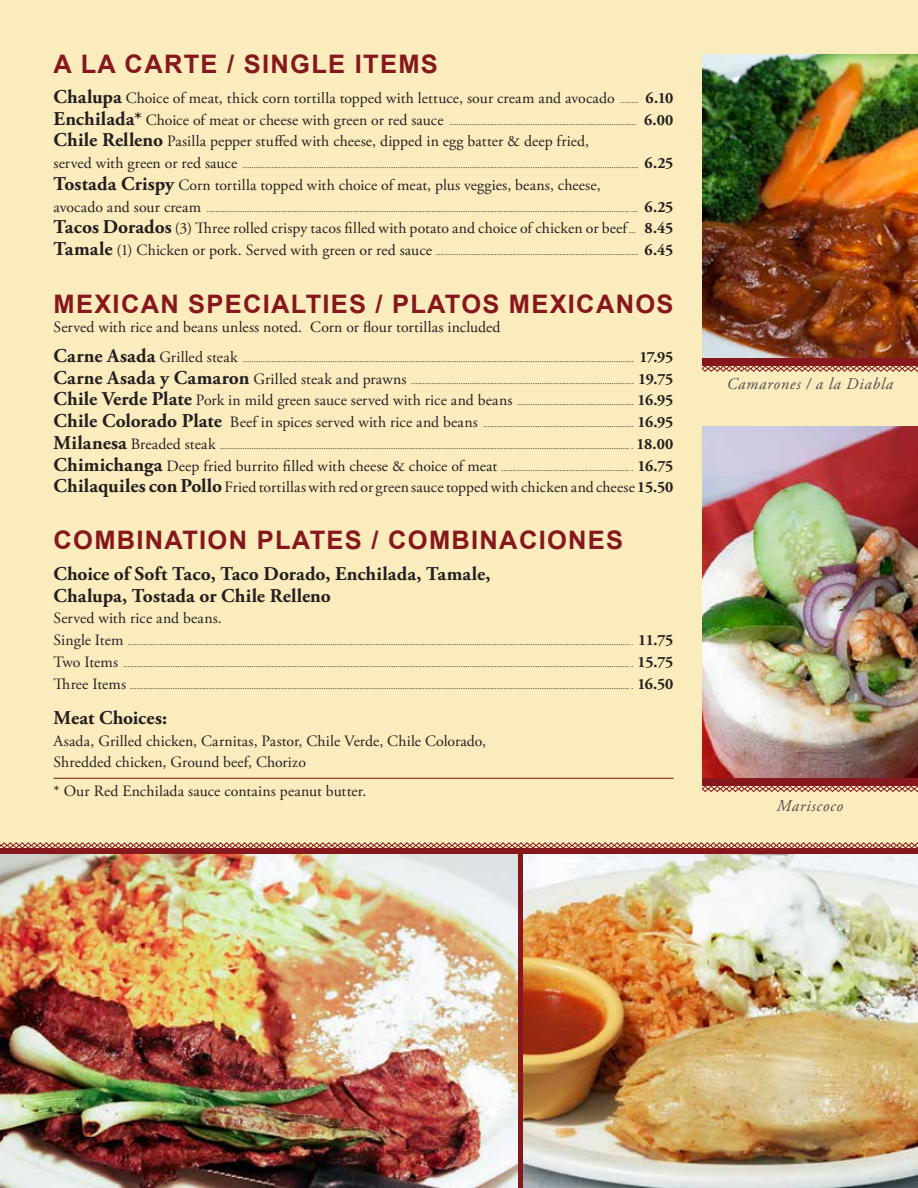
<style>
.page{position:relative;width:918px;height:1188px;background:#fbecbd}
.page>*{position:absolute;margin:0;border:0;box-sizing:border-box;transform-origin:0 0}
.t1{font:700 25.5px "Arial";letter-spacing:.05em;color:#86171c}
.t2{font:700 19.5px/21.8px "Adobe Garamond Pro";letter-spacing:.005em;color:#231f20}
.t3{font:italic 16.5px "Adobe Garamond Pro";letter-spacing:.045em;color:#4d4d4f}
.t4{font:15.75px/21.8px "Adobe Garamond Pro";letter-spacing:.01em;color:#231f20}
.t5{font:9px "Adobe Garamond Pro";color:#231f20}
.s1{font-weight:700;font-size:19.5px}
.s2{font-size:9px}
.s3{font-weight:700}
.s4{font-size:15.75px}
.s5{font-weight:700;font-size:15.75px}
</style>
<div class="page">
<hr style="left:54px;top:778px;width:620px;height:1px;background:#6f1200">
<img style="left:702px;top:55px;width:216px;height:303px">
<img style="left:702px;top:426px;width:216px;height:352px">
<svg style="left:0;top:849px;width:918px;height:7px;background:#953739"></svg>
<svg style="left:0;top:842px;width:918px;height:7px"></svg>
<div style="left:702px;top:358px;width:216px;height:8px;background:#86171c"></div>
<svg style="left:702px;top:366px;width:216px;height:6px"></svg>
<div style="left:702px;top:778px;width:216px;height:8px;background:#86171c"></div>
<svg style="left:702px;top:786px;width:216px;height:6px"></svg>
<img style="left:0;top:855px;width:517px;height:333px">
<img style="left:523px;top:855px;width:395px;height:333px">
<h1 class="t1" style="left:54px;top:47px;width:386px">A LA CARTE / SINGLE ITEMS</h1>
<h3 class="t4" style="left:54px;top:88px;width:621px"><span class="s1">Chalupa</span> Choice of meat, thick corn tortilla topped with lettuce, sour cream and avocado <span class="s2">........</span> <span class="s3">6.10</span></h3>
<p class="t5" style="left:54px;top:116px;width:621px"><span class="s1">Enchilada*</span> <span class="s4">Choice of meat or cheese with green or red sauce</span> ................................................................................... <span class="s5">6.00</span></p>
<h3 class="t4" style="left:54px;top:131px;width:537px"><span class="s1">Chile Relleno</span> Pasilla pepper stuffed with cheese, dipped in egg batter &amp; deep fried,</h3>
<p class="t5" style="left:54px;top:160px;width:621px"><span class="s4">served with green or red sauce</span> ................................................................................................................................................................................ <span class="s5">6.25</span></p>
<h3 class="t4" style="left:54px;top:175px;width:549px"><span class="s1">Tostada Crispy</span> Corn tortilla topped with choice of meat, plus veggies, beans, cheese,</h3>
<p class="t5" style="left:54px;top:203px;width:621px"><span class="s4">avocado and sour cream</span> ............................................................................................................................................................................................ ... <span class="s5">6.25</span></p>
<h3 class="t4" style="left:54px;top:218px;width:621px"><span class="s1">Tacos Dorados</span> (3) Three rolled crispy tacos filled with potato and choice of chicken or beef <span class="s2">...</span> <span class="s3">8.45</span></h3>
<p class="t5" style="left:54px;top:247px;width:621px"><span class="s1">Tamale</span> <span class="s4">(1) Chicken or pork. Served with green or red sauce</span> .......................................................................................... <span class="s5">6.45</span></p>
<h1 class="t1" style="left:54px;top:287px;width:621px">MEXICAN SPECIALTIES / PLATOS MEXICANOS</h1>
<h3 class="t4" style="left:54px;top:316px;width:448px">Served with rice and beans unless noted. Corn or flour tortillas included</h3>
<p class="t5" style="left:54px;top:354px;width:621px"><span class="s1">Carne Asada</span> <span class="s4">Grilled steak</span> .............................................................................................................................................................................. <span class="s5">17.95</span></p>
<p class="t5" style="left:54px;top:375px;width:621px"><span class="s1">Carne Asada y Camaron</span> <span class="s4">Grilled steak and prawns</span> ................................................................................................... <span class="s5">19.75</span></p>
<p class="t5" style="left:54px;top:397px;width:621px"><span class="s1">Chile Verde Plate</span> <span class="s4">Pork in mild green sauce served with rice and beans</span> .................................................... <span class="s5">16.95</span></p>
<p class="t5" style="left:54px;top:419px;width:621px"><span class="s1">Chile Colorado Plate</span> <span class="s4">Beef in spices served with rice and beans</span> ................................................................... <span class="s5">16.95</span></p>
<p class="t5" style="left:54px;top:441px;width:621px"><span class="s1">Milanesa</span> <span class="s4">Breaded steak</span> ...................................................................................................................................................................................... . <span class="s5">18.00</span></p>
<p class="t5" style="left:54px;top:462px;width:621px"><span class="s1">Chimichanga</span> <span class="s4">Deep fried burrito filled with cheese &amp; choice of meat</span> ......................................................... . <span class="s5">16.75</span></p>
<h3 class="t4" style="left:54px;top:477px;width:621px"><span class="s1">Chilaquiles con Pollo</span> Fried tortillas with red or green sauce topped with chicken and cheese <span class="s3">15.50</span></h3>
<h1 class="t1" style="left:54px;top:524px;width:571px">COMBINATION PLATES / COMBINACIONES</h1>
<h2 class="t2" style="left:54px;top:563px;width:438px">Choice of Soft Taco, Taco Dorado, Enchilada, Tamale,<br>Chalupa, Tostada or Chile Relleno</h2>
<h3 class="t4" style="left:54px;top:608px;width:170px">Served with rice and beans.</h3>
<p class="t5" style="left:54px;top:637px;width:621px"><span class="s4">Single Item</span> ............................................................................................................................................................................................................................... . <span class="s5">11.75</span></p>
<p class="t5" style="left:54px;top:659px;width:621px"><span class="s4">Two Items</span> ................................................................................................................................................................................................................................. . <span class="s5">15.75</span></p>
<p class="t5" style="left:54px;top:680px;width:621px"><span class="s4">Three Items</span> .............................................................................................................................................................................................................................. . <span class="s5">16.50</span></p>
<h2 class="t2" style="left:54px;top:707px;width:115px">Meat Choices:</h2>
<h3 class="t4" style="left:54px;top:730px;width:434px">Asada, Grilled chicken, Carnitas, Pastor, Chile Verde, Chile Colorado,<br>Shredded chicken, Ground beef, Chorizo</h3>
<h3 class="t4" style="left:54px;top:781px;width:314px">* Our Red Enchilada sauce contains peanut butter.</h3>
<h3 class="t3" style="left:727px;top:374px;width:168px">Camarones / a la Diabla</h3>
<h3 class="t3" style="left:777px;top:796px;width:68px">Mariscoco</h3>
</div>
